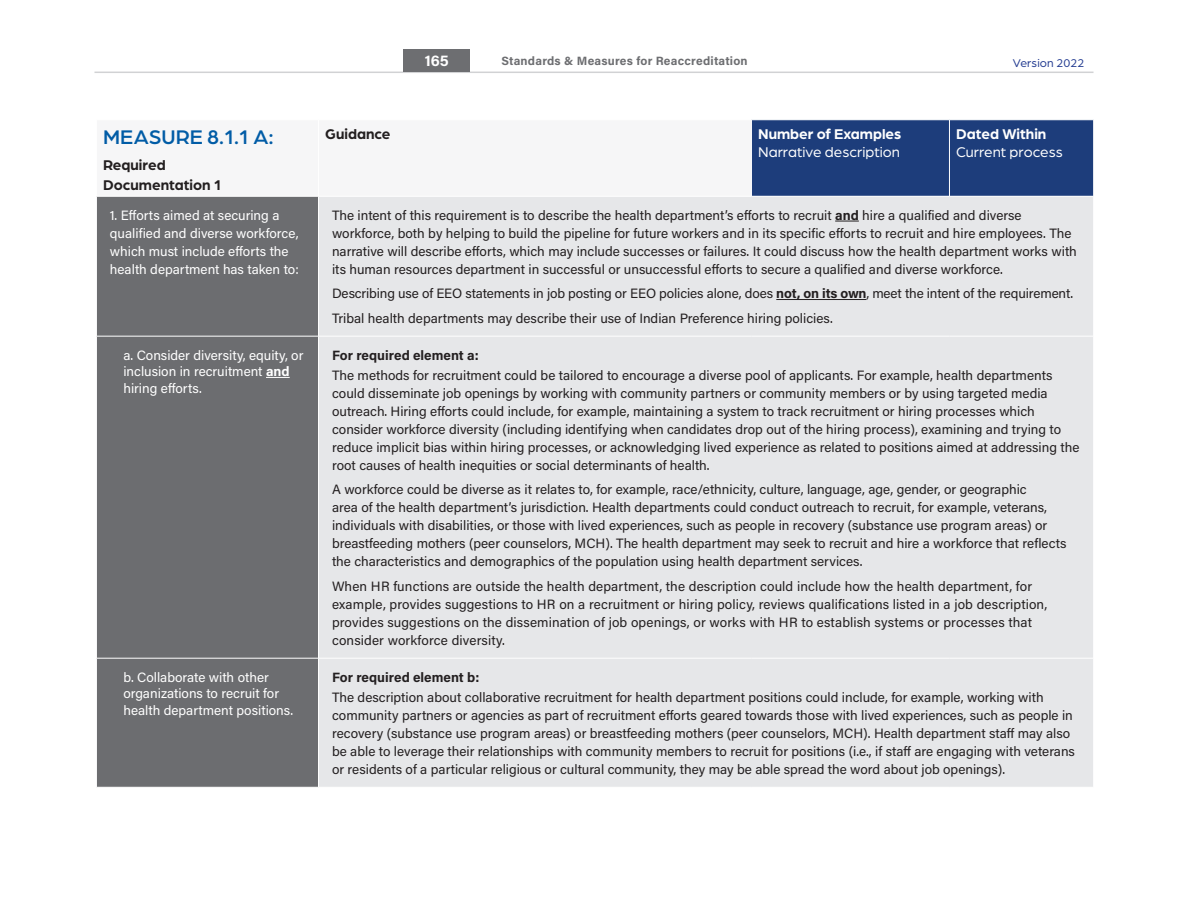
<style>
.page{position:relative;width:1188px;height:918px;background:#fff}
.page>*{position:absolute;margin:0;border:0;box-sizing:border-box;transform-origin:0 0}
.Measure___Domain_7__blue{font:500 21px "Arboria";color:#015ca6}
.Table_heading_1___white{font:15px "Arboria";color:#fff}
.Table_heading_1{font:700 15px/19.5px "Arboria";color:#231f20}
.Table_heading_1___white-2{font:700 15px "Arboria";color:#fff}
.t1{font:700 15px "Acumin Pro";color:#fff}
.TABLE_Body{font:13.5px/18px "Acumin Pro";color:#231f20}
.TABLE_side_bar___white_indent_1{font:13.5px/16.5px "Acumin Pro";color:#fff}
.TABLE_side_bar___white{font:13.5px/18px "Acumin Pro";color:#fff}
.TABLE_heading_3{font:700 13.5px "Acumin Pro";color:#231f20}
.t2{font:700 12px "Acumin Pro";letter-spacing:.015em;color:#6d6e71}
.t3{font:12px "Arboria";letter-spacing:.01em;color:#243c91}
.s1{font-weight:700}
</style>
<div class="page">
<hr style="left:94px;top:72px;width:1000px;height:1px;background:#d1d2d4">
<div style="left:403px;top:49px;width:67px;height:23px;background:#6d6e71"></div>
<div style="left:752px;top:120px;width:341px;height:76px;background:#1d3d7b"></div>
<div style="left:97px;top:197px;width:221px;height:590px;background:#6c6d70"></div>
<div style="left:319px;top:197px;width:774px;height:590px;background:#e6e7e9"></div>
<hr style="left:949px;top:120px;width:1px;height:76px;background:#fff">
<hr style="left:96px;top:336px;width:223px;height:1px;background:#fff">
<hr style="left:319px;top:336px;width:432px;height:1px;background:#fff">
<hr style="left:751px;top:336px;width:198px;height:1px;background:#fff">
<hr style="left:949px;top:336px;width:145px;height:1px;background:#fff">
<hr style="left:96px;top:658px;width:223px;height:1px;background:#fff">
<hr style="left:319px;top:658px;width:432px;height:1px;background:#fff">
<hr style="left:751px;top:658px;width:198px;height:1px;background:#fff">
<hr style="left:949px;top:658px;width:145px;height:1px;background:#fff">
<svg style="left:835px;top:221px;width:24px;height:1px"></svg>
<hr style="left:776px;top:299px;width:90px;height:1px;background:#231f20">
<svg style="left:266px;top:377px;width:24px;height:1px"></svg>
<h3 class="Measure___Domain_7__blue" style="left:103px;top:123px;width:172px">MEASURE 8.1.1 A:</h3>
<h4 class="Table_heading_1" style="left:103px;top:154px;width:120px">Required<br>Documentation 1</h4>
<p class="t1" style="left:425px;top:51px;width:26px">165</p>
<p class="t2" style="left:501px;top:52px;width:248px">Standards &amp; Measures for Reaccreditation</p>
<p class="t3" style="left:1013px;top:55px;width:73px">Version 2022</p>
<h4 class="Table_heading_1" style="left:325px;top:123px;width:67px">Guidance</h4>
<h4 class="Table_heading_1___white-2" style="left:758px;top:124px;width:145px">Number of Examples</h4>
<h4 class="Table_heading_1___white" style="left:758px;top:142px;width:143px">Narrative description</h4>
<h4 class="Table_heading_1___white-2" style="left:956px;top:124px;width:92px">Dated Within</h4>
<h4 class="Table_heading_1___white" style="left:956px;top:142px;width:108px">Current process</h4>
<p class="TABLE_side_bar___white" style="left:110px;top:205px;width:190px">1. Efforts aimed at securing a qualified and diverse workforce, which must include efforts the health department has taken to:</p>
<p class="TABLE_Body" style="left:332px;top:205px;width:746px">The intent of this requirement is to describe the health department’s efforts to recruit <span class="s1">and</span> hire a qualified and diverse workforce, both by helping to build the pipeline for future workers and in its specific efforts to recruit and hire employees. The narrative will describe efforts, which may include successes or failures. It could discuss how the health department works with its human resources department in successful or unsuccessful efforts to secure a qualified and diverse workforce.</p>
<p class="TABLE_Body" style="left:332px;top:284px;width:743px">Describing use of EEO statements in job posting or EEO policies alone, does <span class="s1">not, on its own</span>, meet the intent of the requirement.</p>
<p class="TABLE_Body" style="left:332px;top:308px;width:502px">Tribal health departments may describe their use of Indian Preference hiring policies.</p>
<h5 class="TABLE_side_bar___white_indent_1" style="left:123px;top:346px;width:182px">a. Consider diversity, equity, or inclusion in recruitment <span class="s1">and </span>hiring efforts.</h5>
<h6 class="TABLE_heading_3" style="left:332px;top:345px;width:148px">For required element a:</h6>
<p class="TABLE_Body" style="left:332px;top:365px;width:749px">The methods for recruitment could be tailored to encourage a diverse pool of applicants. For example, health departments could disseminate job openings by working with community partners or community members or by using targeted media outreach. Hiring efforts could include, for example, maintaining a system to track recruitment or hiring processes which consider workforce diversity (including identifying when candidates drop out of the hiring process), examining and trying to reduce implicit bias within hiring processes, or acknowledging lived experience as related to positions aimed at addressing the root causes of health inequities or social determinants of health.</p>
<p class="TABLE_Body" style="left:332px;top:480px;width:736px">A workforce could be diverse as it relates to, for example, race/ethnicity, culture, language, age, gender, or geographic<br>area of the health department’s jurisdiction. Health departments could conduct outreach to recruit, for example, veterans, individuals with disabilities, or those with lived experiences, such as people in recovery (substance use program areas) or breastfeeding mothers (peer counselors, MCH). The health department may seek to recruit and hire a workforce that reflects the characteristics and demographics of the population using health department services.</p>
<p class="TABLE_Body" style="left:332px;top:576px;width:717px">When HR functions are outside the health department, the description could include how the health department, for example, provides suggestions to HR on a recruitment or hiring policy, reviews qualifications listed in a job description, provides suggestions on the dissemination of job openings, or works with HR to establish systems or processes that consider workforce diversity.</p>
<h5 class="TABLE_side_bar___white_indent_1" style="left:123px;top:668px;width:171px">b. Collaborate with other organizations to recruit for health department positions.</h5>
<h6 class="TABLE_heading_3" style="left:332px;top:667px;width:149px">For required element b:</h6>
<p class="TABLE_Body" style="left:332px;top:688px;width:744px">The description about collaborative recruitment for health department positions could include, for example, working with community partners or agencies as part of recruitment efforts geared towards those with lived experiences, such as people in recovery (substance use program areas) or breastfeeding mothers (peer counselors, MCH). Health department staff may also be able to leverage their relationships with community members to recruit for positions (i.e., if staff are engaging with veterans or residents of a particular religious or cultural community, they may be able spread the word about job openings).</p>
</div>
